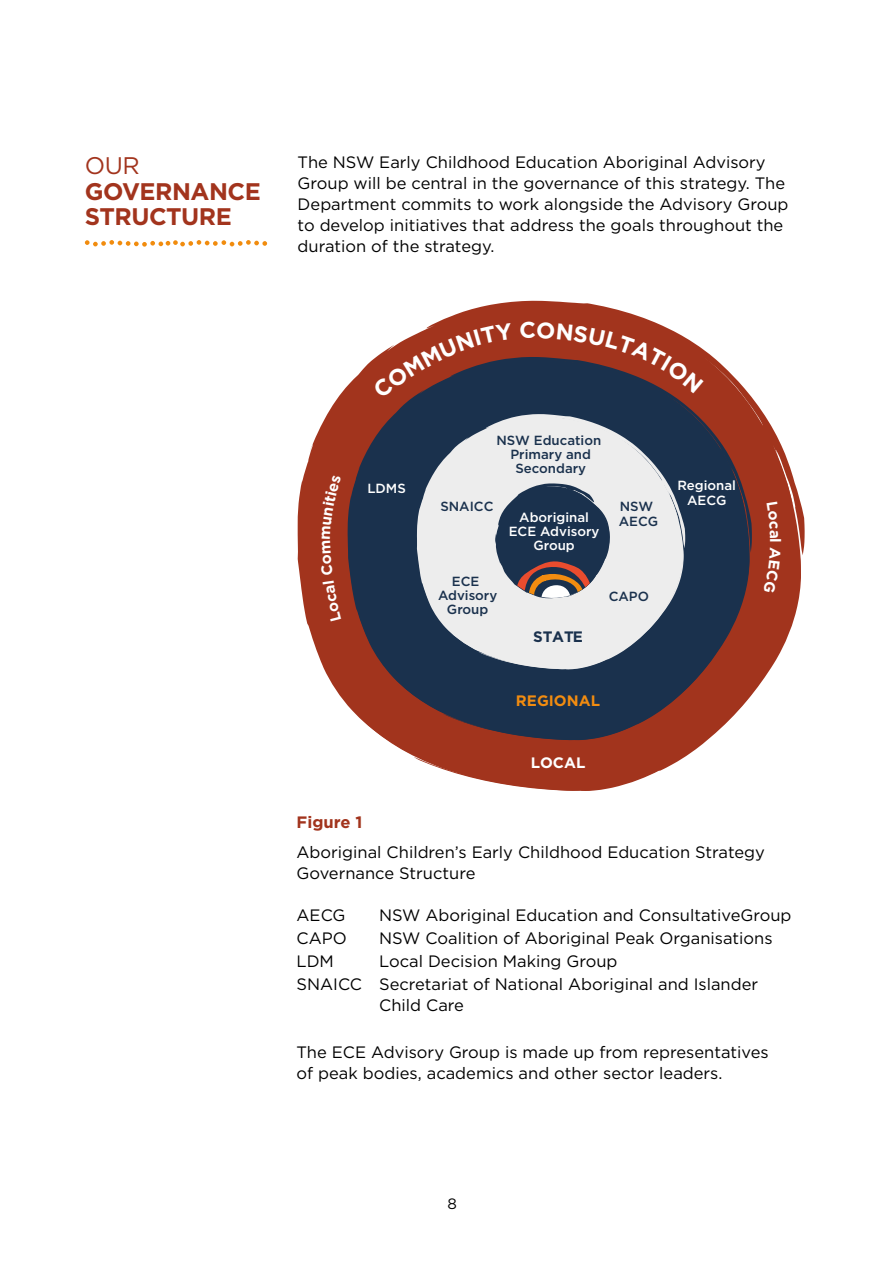
<style>
.page{position:relative;width:893px;height:1263px;background:#fff}
.page>*{position:absolute;margin:0;border:0;box-sizing:border-box;transform-origin:0 0}
.All_caps_Subs_H2{font:700 24px/25.5px "Gotham";letter-spacing:-.02em;color:#a2341d}
.Gotham_Body_black{font:16.5px/21px "Gotham";color:#000}
.Gotham_Body_black-2{font:700 16.5px "Gotham";color:#a2341d}
.t1{font:700 15.15px "Gotham";color:#f28c10}
.t2{font:700 15.15px "Gotham";color:#fff}
.t3{font:700 15.15px "Gotham";letter-spacing:-.015em;color:#1a314d}
.t4{font:15px "Gotham";color:#000}
.t5{font:500 13.2px/14.1px "Gotham";color:#1a314d;text-align:center}
.t6{font:500 13.2px/14.1px "Gotham";color:#fff;text-align:center}
.s1{font-weight:400}
</style>
<div class="page">
<svg style="left:298px;top:301px;width:507px;height:490px"></svg>
<svg style="left:348px;top:357px;width:404px;height:383px;background:#4c3944"></svg>
<div style="left:418px;top:413px;width:270px;height:259px;background:#1a314d"></div>
<svg style="left:417px;top:414px;width:268px;height:255px;background:#b3b9c1"></svg>
<svg style="left:488px;top:480px;width:130px;height:126px;background:#767d89"></svg>
<svg style="left:85px;top:240px;width:182px;height:7px"></svg>
<svg style="left:372px;top:323px;width:141px;height:76px;background:#8a4840"></svg>
<svg style="left:520px;top:322px;width:184px;height:71px;background:#7e3c36"></svg>
<svg style="left:323px;top:581px;width:18px;height:40px"></svg>
<div style="left:321px;top:475px;width:20px;height:100px;background:#a2341d"></div>
<svg style="left:767px;top:502px;width:11px;height:36px"></svg>
<svg style="left:763px;top:548px;width:18px;height:45px"></svg>
<h2 class="All_caps_Subs_H2" style="left:85px;top:153px;width:177px"><span class="s1">OUR<br></span>GOVERNANCE<br>STRUCTURE</h2>
<p class="Gotham_Body_black" style="left:298px;top:152px;width:492px">The NSW Early Childhood Education Aboriginal Advisory Group will be central in the governance of this strategy. The Department commits to work alongside the Advisory Group to develop initiatives that address the goals throughout the duration of the strategy.</p>
<p class="t5" style="left:496px;top:433px;width:106px">NSW Education<br>Primary and<br>Secondary</p>
<p class="t6" style="left:367px;top:481px;width:40px">LDMS</p>
<p class="t6" style="left:677px;top:478px;width:60px;line-height:15.1px">Regional<br>AECG</p>
<p class="t5" style="left:440px;top:499px;width:55px">SNAICC</p>
<p class="t5" style="left:619px;top:499px;width:41px;text-align:left">NSW<br>AECG</p>
<p class="t6" style="left:509px;top:510px;width:92px">Aboriginal<br>ECE Advisory<br>Group</p>
<p class="t5" style="left:438px;top:574px;width:61px">ECE<br>Advisory<br>Group</p>
<p class="t3" style="left:533px;top:626px;width:51px">STATE</p>
<p class="t5" style="left:609px;top:589px;width:42px">CAPO</p>
<p class="t1" style="left:516px;top:690px;width:86px">REGIONAL</p>
<p class="t2" style="left:531px;top:753px;width:56px">LOCAL</p>
<p class="t2" style="left:785px;top:538px;width:6px;rotate:90deg">l</p>
<p class="Gotham_Body_black-2" style="left:297px;top:811px;width:67px">Figure 1</p>
<p class="Gotham_Body_black" style="left:297px;top:841px;width:470px">Aboriginal Children’s Early Childhood Education Strategy<br>Governance Structure</p>
<p class="Gotham_Body_black" style="left:297px;top:904px;width:50px">AECG</p>
<p class="Gotham_Body_black" style="left:379px;top:904px;width:414px">NSW Aboriginal Education and ConsultativeGroup</p>
<p class="Gotham_Body_black" style="left:297px;top:927px;width:52px">CAPO</p>
<p class="Gotham_Body_black" style="left:379px;top:927px;width:395px">NSW Coalition of Aboriginal Peak Organisations</p>
<p class="Gotham_Body_black" style="left:297px;top:950px;width:39px">LDM</p>
<p class="Gotham_Body_black" style="left:379px;top:950px;width:240px">Local Decision Making Group</p>
<p class="Gotham_Body_black" style="left:379px;top:974px;width:381px;text-indent:-82px">SNAICC Secretariat of National Aboriginal and Islander<br>Child Care</p>
<p class="Gotham_Body_black" style="left:297px;top:1041px;width:474px">The ECE Advisory Group is made up from representatives of peak bodies, academics and other sector leaders.</p>
<p class="t4" style="left:447px;top:1194px;width:11px">8</p>
</div>
